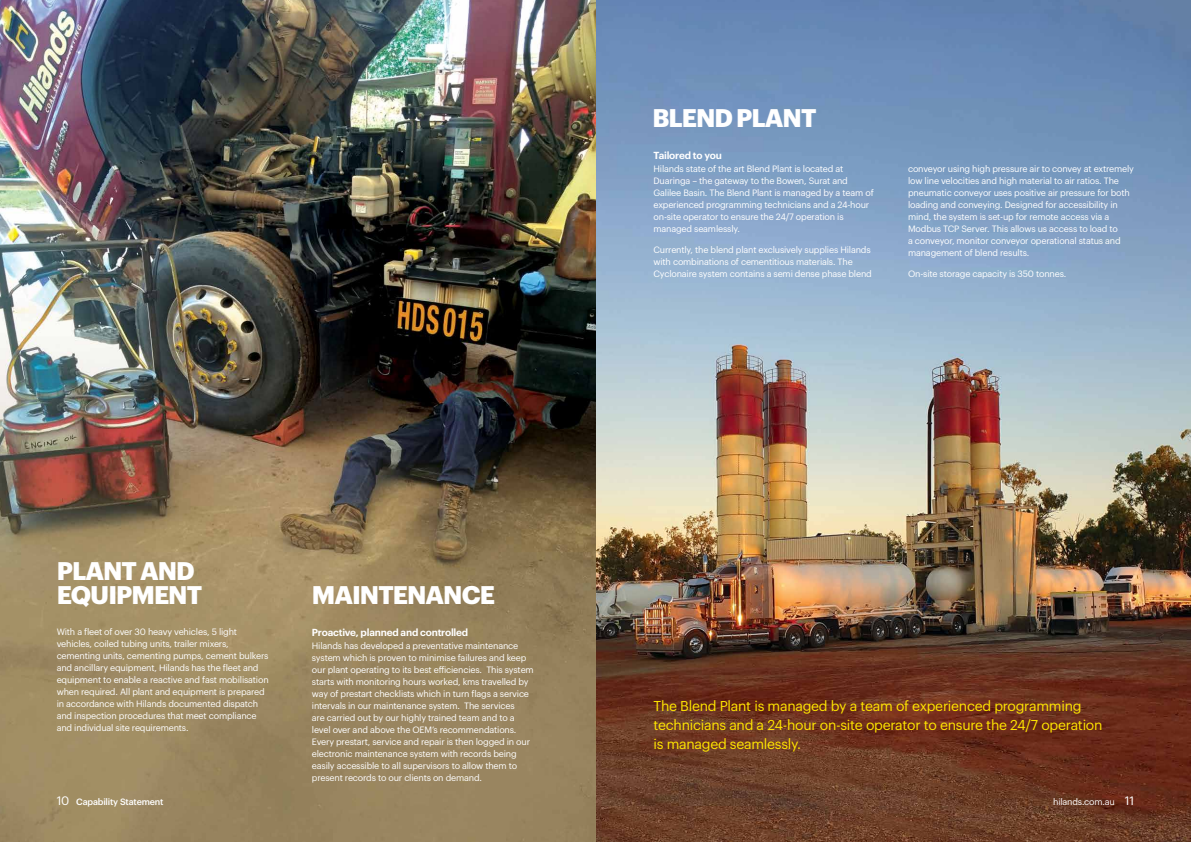
<style>
.page{position:relative;width:1191px;height:842px;background:#fff}
.page>*{position:absolute;margin:0;border:0;box-sizing:border-box;transform-origin:0 0}
.t1{font:700 25px/24px "Graphik";letter-spacing:-.04em;color:#fff}
.t2{font:14px/19px "Graphik";letter-spacing:-.02em;color:#ffe600}
.t3{font:600 10px "Graphik";letter-spacing:-.02em;color:#fff}
.t4{font:9px/12px "Graphik";letter-spacing:-.02em;color:#fff}
.t5{font:500 9px "Graphik";letter-spacing:-.02em;color:#fff}
.s1{font-weight:400;font-size:12px}
.s2{font-size:12px}
</style>
<div class="page">
<img style="left:0;top:0;width:1191px;height:842px">
<h1 class="t1" style="left:57px;top:557px;width:147px">PLANT AND<br>EQUIPMENT</h1>
<p class="t4" style="left:57px;top:625px;width:213px">With a fleet of over 30 heavy vehicles, 5 light vehicles, coiled tubing units, trailer mixers, cementing units, cementing pumps, cement bulkers and ancillary equipment, Hilands has the fleet and equipment to enable a reactive and fast mobilisation when required. All plant and equipment is prepared in accordance with Hilands documented dispatch and inspection procedures that meet compliance and individual site requirements.</p>
<h1 class="t1" style="left:312px;top:581px;width:184px">MAINTENANCE</h1>
<p class="t3" style="left:312px;top:624px;width:158px">Proactive, planned and controlled</p>
<p class="t4" style="left:312px;top:639px;width:223px">Hilands has developed a preventative maintenance system which is proven to minimise failures and keep our plant operating to its best efficiencies. This system starts with monitoring hours worked, kms travelled by way of prestart checklists which in turn flags a service intervals in our maintenance system. The services<br>are carried out by our highly trained team and to a level over and above the OEM’s recommendations.<br>Every prestart, service and repair is then logged in our electronic maintenance system with records being easily accessible to all supervisors to allow them to present records to our clients on demand.</p>
<h1 class="t1" style="left:652px;top:104px;width:165px">BLEND PLANT</h1>
<p class="t3" style="left:653px;top:148px;width:70px">Tailored to you</p>
<p class="t4" style="left:653px;top:162px;width:222px">Hilands state of the art Blend Plant is located at Duaringa – the gateway to the Bowen, Surat and Galilee Basin. The Blend Plant is managed by a team of experienced programming technicians and a 24-hour on-site operator to ensure the 24/7 operation is managed seamlessly.</p>
<p class="t4" style="left:653px;top:243px;width:220px">Currently, the blend plant exclusively supplies Hilands with combinations of cementitious materials. The<br>Cyclonaire system contains a semi dense phase blend</p>
<p class="t4" style="left:908px;top:162px;width:227px">conveyor using high pressure air to convey at extremely low line velocities and high material to air ratios. The pneumatic conveyor uses positive air pressure for both loading and conveying. Designed for accessibility in mind, the system is set-up for remote access via a Modbus TCP Server. This allows us access to load to<br>a conveyor, monitor conveyor operational status and management of blend results.</p>
<p class="t4" style="left:908px;top:267px;width:160px">On-site storage capacity is 350 tonnes.</p>
<h2 class="t2" style="left:653px;top:696px;width:450px">The Blend Plant is managed by a team of experienced programming technicians and a 24-hour on-site operator to ensure the 24/7 operation is managed seamlessly.</h2>
<p class="t5" style="left:57px;top:794px;width:108px"><span class="s1">10</span> Capability Statement</p>
<p class="t4" style="left:1053px;top:795px;width:83px">hilands.com.au <span class="s2">11</span></p>
</div>
